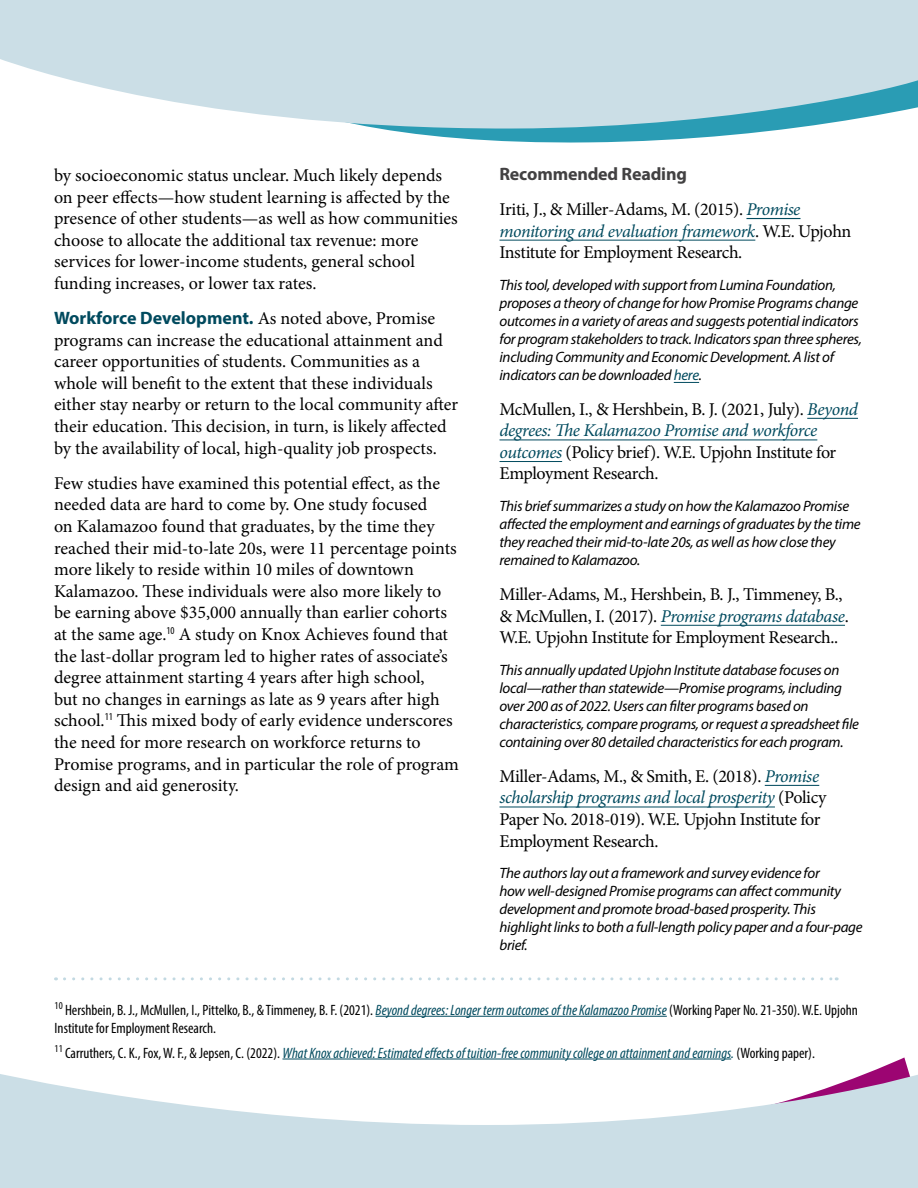
<style>
.page{position:relative;width:918px;height:1188px;background:#fff}
.page>*{position:absolute;margin:0;border:0;box-sizing:border-box;transform-origin:0 0}
.t1{font:18px/21.6px "Minion Pro";letter-spacing:-.005em;color:#000}
.t2{font:18px/21.6px "Minion Pro";letter-spacing:-.025em;color:#000}
.t3{font:700 18px "Myriad Pro";color:#004a5e}
.t4{font:700 18px "Myriad Pro";letter-spacing:-.01em;color:#424142}
.t5{font:italic 15px/18px "Myriad Pro";letter-spacing:-.02em;color:#000}
.t6{font:condensed 15px/18px "Myriad Pro";color:#000}
.t7{font:italic condensed 15px "Myriad Pro";color:#004a5e}
.s1{font-family:"Minion Pro";font-weight:400;color:#000}
.s2{font-style:italic;color:#004a5e}
.s3{color:#004a5e}
.s4{font-style:normal;color:#000}
</style>
<div class="page">
<svg style="left:709px;top:1057px;width:200px;height:14px"></svg>
<svg style="left:0;top:1071px;width:918px;height:117px;fill:#cbdee6"></svg>
<svg style="left:382px;top:129px;width:403px;height:14px;fill:#2a9cb4"></svg>
<svg style="left:0;top:0;width:918px;height:129px;background:#c8dee6"></svg>
<hr style="left:500px;top:807px;width:275px;height:1px;background:#004a5e">
<hr style="left:765px;top:785px;width:54px;height:1px;background:#004a5e">
<hr style="left:661px;top:625px;width:184px;height:1px;background:#004a5e">
<hr style="left:500px;top:461px;width:62px;height:1px;background:#004a5e">
<hr style="left:499px;top:439px;width:318px;height:1px;background:#004a5e">
<hr style="left:807px;top:418px;width:51px;height:1px;background:#004a5e">
<svg style="left:674px;top:382px;width:25px;height:1px"></svg>
<hr style="left:499px;top:240px;width:256px;height:1px;background:#004a5e">
<hr style="left:746px;top:218px;width:54px;height:1px;background:#004a5e">
<hr style="left:376px;top:1016px;width:291px;height:1px;background:#004a5e">
<hr style="left:282px;top:1059px;width:449px;height:1px;background:#004a5e">
<svg style="left:64px;top:977px;width:773px;height:3px"></svg>
<p class="t1" style="left:54px;top:164px;width:405px">by socioeconomic status unclear. Much likely depends on peer effects—how student learning is affected by the presence of other students—as well as how communities choose to allocate the additional tax revenue: more services for lower-income students, general school funding increases, or lower tax rates.</p>
<p class="t3" style="left:54px;top:306px;width:383px">Workforce Development. <span class="s1">As noted above, Promise</span></p>
<p class="t1" style="left:54px;top:329px;width:406px">programs can increase the educational attainment and career opportunities of students. Communities as a whole will benefit to the extent that these individuals either stay nearby or return to the local community after their education. This decision, in turn, is likely affected by the availability of local, high-quality job prospects.</p>
<p class="t1" style="left:54px;top:472px;width:406px">Few studies have examined this potential effect, as the needed data are hard to come by. One study focused<br>on Kalamazoo found that graduates, by the time they reached their mid-to-late 20s, were 11 percentage points more likely to reside within 10 miles of downtown Kalamazoo. These individuals were also more likely to be earning above $35,000 annually than earlier cohorts at the same age.<sup>10</sup> A study on Knox Achieves found that the last-dollar program led to higher rates of associate’s degree attainment starting 4 years after high school,<br>but no changes in earnings as late as 9 years after high school.<sup>11</sup> This mixed body of early evidence underscores the need for more research on workforce returns to Promise programs, and in particular the role of program design and aid generosity.</p>
<p class="t4" style="left:500px;top:162px;width:189px">Recommended Reading</p>
<p class="t1" style="left:500px;top:198px;width:353px">Iriti, J., &amp; Miller-Adams, M. (2015). <span class="s2">Promise monitoring and evaluation framework</span>. W.E. Upjohn<br>Institute for Employment Research.</p>
<p class="t5" style="left:500px;top:275px;width:364px">This tool, developed with support from Lumina Foundation, proposes a theory of change for how Promise Programs change outcomes in a variety of areas and suggests potential indicators for program stakeholders to track. Indicators span three spheres, including Community and Economic Development. A list of indicators can be downloaded <span class="s3">here</span>.</p>
<p class="t2" style="left:500px;top:398px;width:360px">McMullen, I., &amp; Hershbein, B. J. (2021, July). <span class="s2">Beyond degrees: The Kalamazoo Promise and workforce outcomes</span> (Policy brief). W.E. Upjohn Institute for Employment Research.</p>
<p class="t5" style="left:500px;top:497px;width:363px">This brief summarizes a study on how the Kalamazoo Promise affected the employment and earnings of graduates by the time they reached their mid-to-late 20s, as well as how close they remained to Kalamazoo.</p>
<p class="t2" style="left:500px;top:584px;width:351px">Miller-Adams, M., Hershbein, B. J., Timmeney, B., &amp; McMullen, I. (2017). <span class="s2">Promise programs database</span>.<br>W.E. Upjohn Institute for Employment Research..</p>
<p class="t5" style="left:500px;top:660px;width:361px">This annually updated Upjohn Institute database focuses on local—rather than statewide—Promise programs, including over 200 as of 2022. Users can filter programs based on characteristics, compare programs, or request a spreadsheet file containing over 80 detailed characteristics for each program.</p>
<p class="t2" style="left:500px;top:765px;width:329px">Miller-Adams, M., &amp; Smith, E. (2018). <span class="s2">Promise scholarship programs and local prosperity</span> (Policy Paper No. 2018-019). W.E. Upjohn Institute for Employment Research.</p>
<p class="t5" style="left:500px;top:864px;width:365px">The authors lay out a framework and survey evidence for<br>how well-designed Promise programs can affect community development and promote broad-based prosperity. This highlight links to both a full-length policy paper and a four-page brief.</p>
<p class="t6" style="left:55px;top:1001px;width:805px"><sup>10</sup> Hershbein, B. J., McMullen, I., Pittelko, B., &amp; Timmeney, B. F. (2021). <span class="s2">Beyond degrees: Longer term outcomes of the Kalamazoo Promise</span> (Working Paper No. 21-350). W.E. Upjohn<br>Institute for Employment Research.</p>
<p class="t7" style="left:55px;top:1043px;width:762px"><sup>11</sup> <span class="s4">Carruthers, C. K., Fox, W. F., &amp; Jepsen, C. (2022).</span> What Knox achieved: Estimated effects of tuition-free community college on attainment and earnings. <span class="s4">(Working paper).</span></p>
</div>
